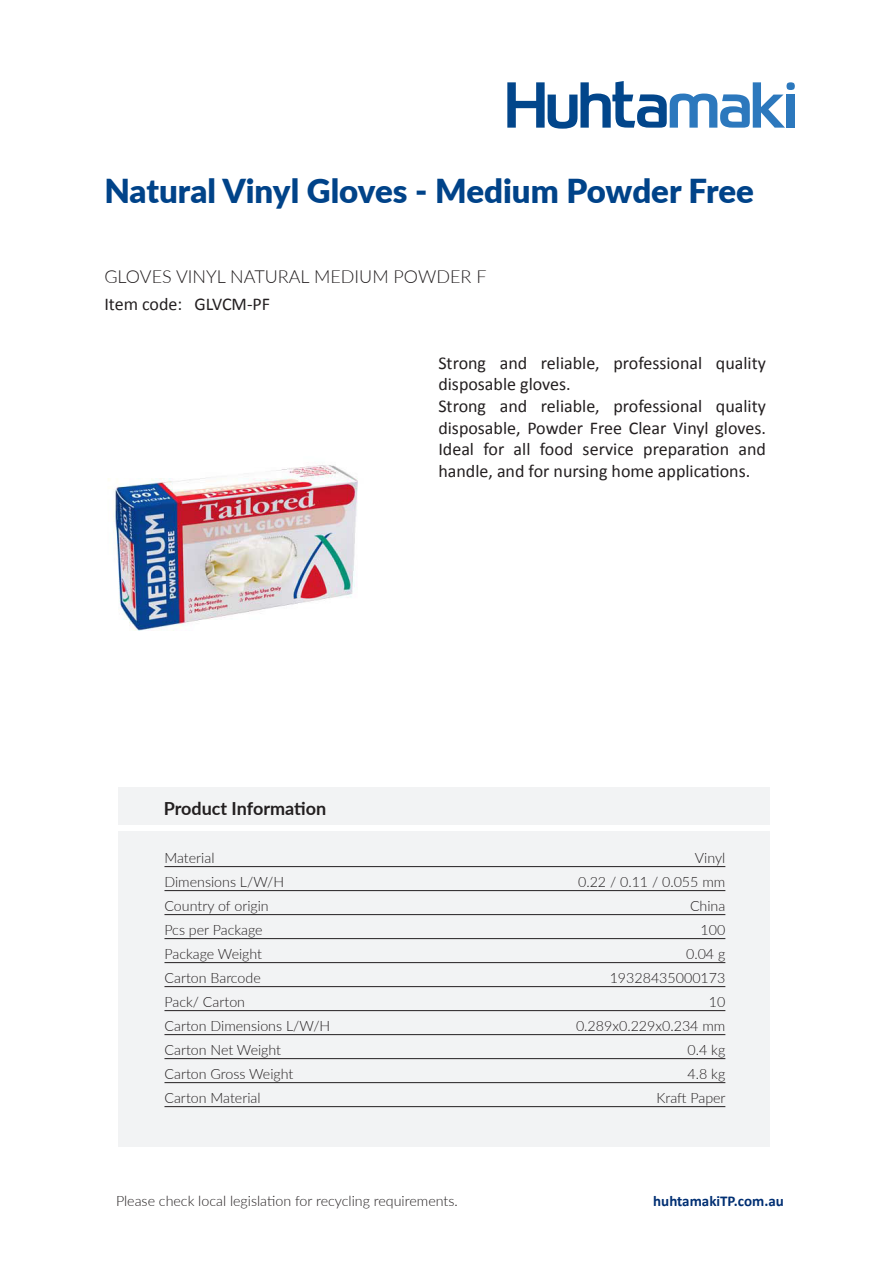
<style>
.page{position:relative;width:893px;height:1263px;background:#fff}
.page>*{position:absolute;margin:0;border:0;box-sizing:border-box;transform-origin:0 0}
.t1{font:900 33px "Lato";color:#004389}
.t2{font:18px/21.6px "Calibri";color:#231f20}
.t3{font:300 18px "Lato";color:#231f20}
.t4{font:700 18px "Lato";color:#231f20}
.t5{font:700 15px "Calibri";color:#002f73}
.t6{font:300 14.25px "Lato";color:#231f20}
</style>
<div class="page">
<svg style="left:507px;top:81px;width:288px;height:48px"></svg>
<div style="left:118px;top:787px;width:652px;height:37px;background:#f2f3f4"></div>
<div style="left:118px;top:831px;width:652px;height:315px;background:#f2f3f4"></div>
<img style="left:108px;top:465px;width:250px;height:166px">
<hr style="left:164px;top:866px;width:561px;height:1px;background:#231f20">
<hr style="left:164px;top:890px;width:561px;height:1px;background:#231f20">
<hr style="left:164px;top:914px;width:561px;height:1px;background:#231f20">
<hr style="left:164px;top:938px;width:561px;height:1px;background:#231f20">
<hr style="left:164px;top:962px;width:561px;height:1px;background:#231f20">
<hr style="left:164px;top:986px;width:561px;height:1px;background:#231f20">
<hr style="left:164px;top:1010px;width:561px;height:1px;background:#231f20">
<hr style="left:164px;top:1034px;width:561px;height:1px;background:#231f20">
<hr style="left:164px;top:1058px;width:561px;height:1px;background:#231f20">
<hr style="left:164px;top:1082px;width:561px;height:1px;background:#231f20">
<hr style="left:164px;top:1106px;width:561px;height:1px;background:#231f20">
<h1 class="t1" style="left:104px;top:166px;width:651px">Natural Vinyl Gloves - Medium Powder Free</h1>
<p class="t3" style="left:104px;top:263px;width:384px">GLOVES VINYL NATURAL MEDIUM POWDER F</p>
<p class="t2" style="left:104px;top:293px;width:79px">Item code:</p>
<p class="t2" style="left:194px;top:293px;width:77px">GLVCM-PF</p>
<p class="t2" style="left:438px;top:351px;width:329px">Strong and reliable, professional quality disposable gloves.<br>Strong and reliable, professional quality disposable, Powder Free Clear Vinyl gloves.<br>Ideal for all food service preparation and handle, and for nursing home applications.</p>
<p class="t4" style="left:164px;top:795px;width:164px">Product Information</p>
<p class="t6" style="left:164px;top:848px;width:52px">Material</p>
<p class="t6" style="left:695px;top:848px;width:32px">Vinyl</p>
<p class="t6" style="left:164px;top:872px;width:121px">Dimensions L/W/H</p>
<p class="t6" style="left:578px;top:872px;width:149px">0.22 / 0.11 / 0.055 mm</p>
<p class="t6" style="left:164px;top:896px;width:106px">Country of origin</p>
<p class="t6" style="left:690px;top:896px;width:37px">China</p>
<p class="t6" style="left:164px;top:920px;width:100px">Pcs per Package</p>
<p class="t6" style="left:701px;top:920px;width:26px">100</p>
<p class="t6" style="left:164px;top:944px;width:99px">Package Weight</p>
<p class="t6" style="left:686px;top:944px;width:41px">0.04 g</p>
<p class="t6" style="left:164px;top:968px;width:98px">Carton Barcode</p>
<p class="t6" style="left:610px;top:968px;width:117px">19328435000173</p>
<p class="t6" style="left:164px;top:992px;width:82px">Pack/ Carton</p>
<p class="t6" style="left:709px;top:992px;width:18px">10</p>
<p class="t6" style="left:164px;top:1016px;width:167px">Carton Dimensions L/W/H</p>
<p class="t6" style="left:576px;top:1016px;width:151px">0.289x0.229x0.234 mm</p>
<p class="t6" style="left:164px;top:1040px;width:118px">Carton Net Weight</p>
<p class="t6" style="left:688px;top:1040px;width:39px">0.4 kg</p>
<p class="t6" style="left:164px;top:1064px;width:130px">Carton Gross Weight</p>
<p class="t6" style="left:688px;top:1064px;width:39px">4.8 kg</p>
<p class="t6" style="left:164px;top:1088px;width:98px">Carton Material</p>
<p class="t6" style="left:656px;top:1088px;width:71px">Kraft Paper</p>
<p class="t6" style="left:116px;top:1190px;width:343px">Please check local legislation for recycling requirements.</p>
<p class="t5" style="left:653px;top:1190px;width:132px">huhtamakiTP.com.au</p>
</div>
